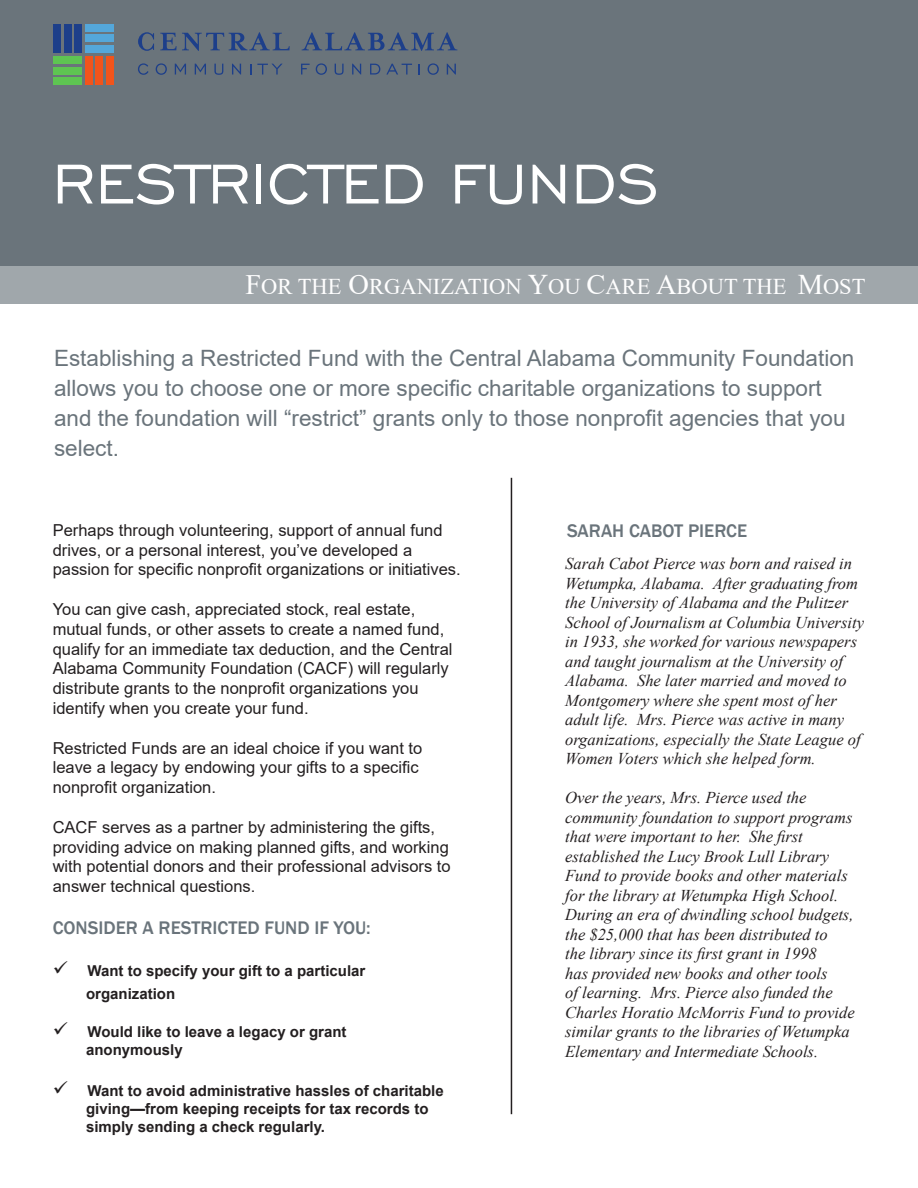
<style>
.page{position:relative;width:918px;height:1188px;background:#fff}
.page>*{position:absolute;margin:0;border:0;box-sizing:border-box;transform-origin:0 0}
.t1{font:72px "Engravers Gothic BT";color:#fff}
.t2{font:22.5px/30px "Arial";color:#6a747b}
.t3{font:22.5px "Times New Roman";color:#fff}
.t4{font:500 18.75px "Franklin Gothic";color:#6a747b}
.t5{font:italic 16.5px/19.5px "Times New Roman";color:#231f20}
.t6{font:16.5px/19.8px "Arial";color:#231f20}
.t7{font:700 15px "Arial";color:#231f20}
.s1{font-size:28.2px}
.s2{font-size:28.5px}
</style>
<div class="page">
<div style="left:0;top:0;width:918px;height:303px;background:#6a747b"></div>
<hr style="left:511px;top:478px;width:1px;height:636px;background:#231f20">
<div style="left:0;top:266px;width:918px;height:37px;background:#a0a7ab"></div>
<div style="left:53px;top:24px;width:8px;height:29px;background:#1d3f8a"></div>
<div style="left:64px;top:24px;width:7px;height:29px;background:#1d3f8a"></div>
<div style="left:75px;top:24px;width:7px;height:29px;background:#1d3f8a"></div>
<div style="left:85px;top:24px;width:29px;height:7px;background:#54a7da"></div>
<div style="left:85px;top:35px;width:29px;height:7px;background:#54a7da"></div>
<div style="left:85px;top:45px;width:29px;height:8px;background:#54a7da"></div>
<div style="left:106px;top:56px;width:8px;height:29px;background:#f2541b"></div>
<div style="left:96px;top:56px;width:7px;height:29px;background:#f2541b"></div>
<div style="left:85px;top:56px;width:8px;height:29px;background:#f2541b"></div>
<div style="left:53px;top:78px;width:29px;height:7px;background:#5ec452"></div>
<div style="left:53px;top:67px;width:29px;height:7px;background:#5ec452"></div>
<div style="left:53px;top:56px;width:29px;height:8px;background:#5ec452"></div>
<svg style="left:138px;top:32px;width:16px;height:19px"></svg>
<svg style="left:160px;top:32px;width:130px;height:19px"></svg>
<svg style="left:302px;top:32px;width:155px;height:19px"></svg>
<svg style="left:138px;top:63px;width:11px;height:12px"></svg>
<svg style="left:156px;top:63px;width:11px;height:12px"></svg>
<svg style="left:175px;top:64px;width:11px;height:11px"></svg>
<svg style="left:195px;top:64px;width:11px;height:11px"></svg>
<svg style="left:214px;top:64px;width:9px;height:11px"></svg>
<svg style="left:232px;top:64px;width:9px;height:11px"></svg>
<svg style="left:257px;top:64px;width:25px;height:11px"></svg>
<svg style="left:301px;top:64px;width:9px;height:11px"></svg>
<svg style="left:316px;top:63px;width:11px;height:12px"></svg>
<svg style="left:335px;top:64px;width:9px;height:11px"></svg>
<svg style="left:352px;top:64px;width:9px;height:11px"></svg>
<svg style="left:370px;top:64px;width:10px;height:11px"></svg>
<svg style="left:386px;top:64px;width:26px;height:11px"></svg>
<svg style="left:418px;top:64px;width:2px;height:11px"></svg>
<svg style="left:428px;top:63px;width:11px;height:12px"></svg>
<svg style="left:447px;top:64px;width:9px;height:11px"></svg>
<p class="t1" style="left:52px;top:144px;width:609px">RESTRICTED FUNDS</p>
<p class="t3" style="left:246px;top:270px;width:621px"><span class="s1">F</span>OR THE <span class="s2">O</span>RGANIZATION <span class="s2">Y</span>OU <span class="s2">C</span>ARE <span class="s2">A</span>BOUT THE <span class="s2">M</span>OST</p>
<p class="t2" style="left:54px;top:343px;width:802px">Establishing a Restricted Fund with the Central Alabama Community Foundation allows you to choose one or more specific charitable organizations to support and the foundation will “restrict” grants only to those nonprofit agencies that you select.</p>
<p class="t6" style="left:53px;top:520px;width:410px">Perhaps through volunteering, support of annual fund drives, or a personal interest, you’ve developed a passion for specific nonprofit organizations or initiatives.</p>
<p class="t6" style="left:53px;top:599px;width:401px">You can give cash, appreciated stock, real estate, mutual funds, or other assets to create a named fund, qualify for an immediate tax deduction, and the Central Alabama Community Foundation (CACF) will regularly distribute grants to the nonprofit organizations you identify when you create your fund.</p>
<p class="t6" style="left:53px;top:738px;width:371px">Restricted Funds are an ideal choice if you want to leave a legacy by endowing your gifts to a specific nonprofit organization.</p>
<p class="t6" style="left:53px;top:817px;width:400px">CACF serves as a partner by administering the gifts, providing advice on making planned gifts, and working with potential donors and their professional advisors to answer technical questions.</p>
<p class="t4" style="left:53px;top:916px;width:320px">CONSIDER A RESTRICTED FUND IF YOU:</p>
<p class="t7" style="left:53px;top:960px;width:314px">✓ Want to specify your gift to a particular</p>
<p class="t7" style="left:86px;top:983px;width:91px">organization</p>
<p class="t7" style="left:53px;top:1021px;width:295px">✓ Would like to leave a legacy or grant</p>
<p class="t7" style="left:86px;top:1039px;width:98px">anonymously</p>
<p class="t7" style="left:53px;top:1080px;width:393px">✓ Want to avoid administrative hassles of charitable</p>
<p class="t7" style="left:86px;top:1098px;width:344px">giving—from keeping receipts for tax records to</p>
<p class="t7" style="left:86px;top:1116px;width:240px">simply sending a check regularly.</p>
<p class="t4" style="left:567px;top:519px;width:182px">SARAH CABOT PIERCE</p>
<p class="t5" style="left:565px;top:554px;width:300px">Sarah Cabot Pierce was born and raised in Wetumpka, Alabama. After graduating from the University of Alabama and the Pulitzer School of Journalism at Columbia University in 1933, she worked for various newspapers and taught journalism at the University of Alabama. She later married and moved to Montgomery where she spent most of her adult life. Mrs. Pierce was active in many organizations, especially the State League of Women Voters which she helped form.</p>
<p class="t5" style="left:565px;top:788px;width:291px">Over the years, Mrs. Pierce used the community foundation to support programs that were important to her. She first established the Lucy Brook Lull Library Fund to provide books and other materials for the library at Wetumpka High School.<br>During an era of dwindling school budgets, the $25,000 that has been distributed to<br>the library since its first grant in 1998<br>has provided new books and other tools<br>of learning. Mrs. Pierce also funded the Charles Horatio McMorris Fund to provide similar grants to the libraries of Wetumpka Elementary and Intermediate Schools.</p>
</div>
